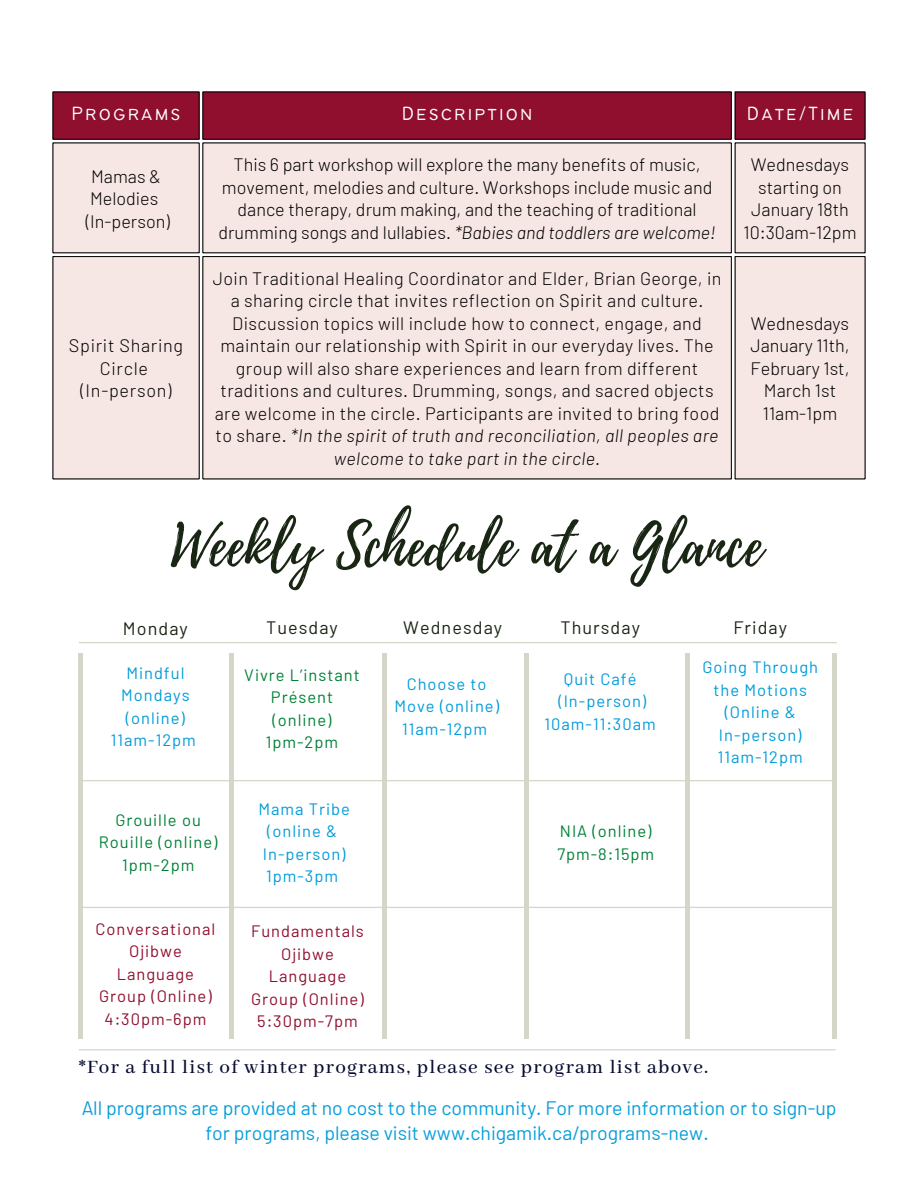
<style>
.page{position:relative;width:918px;height:1188px;background:#fff}
.page>*{position:absolute;margin:0;border:0;box-sizing:border-box;transform-origin:0 0}
.t1{font:57px "Playlist Script";color:#192614}
.t2{font:500 21px "Abhaya Libre";letter-spacing:.06em;color:#050a30}
.t3{font:300 21px "Bantayog";letter-spacing:.1em;color:#fff}
.t4{font:19.5px/24.8px "Barlow";color:#009cd9;text-align:center}
.t5{font:300 18px/22.5px "Barlow";letter-spacing:.02em;color:#000;text-align:center}
.t6{font:300 18px/22.5px "Barlow";color:#000;text-align:center}
.t7{font:18px "Barlow";letter-spacing:.06em;color:#192614}
.t8{font:300 18px/22.5px "Barlow";letter-spacing:.04em;color:#000;text-align:center}
.t9{font:16.5px/22.5px "Barlow";letter-spacing:.06em;color:#009cd9;text-align:center}
.t10{font:16.5px/22.5px "Barlow";letter-spacing:.06em;color:#900f2f;text-align:center}
.t11{font:16.5px/22.5px "Barlow";letter-spacing:.06em;color:#008037;text-align:center}
.s1{font-style:italic}
</style>
<div class="page">
<div style="left:54px;top:92px;width:811px;height:47px;background:#900f2f"></div>
<div style="left:54px;top:143px;width:811px;height:336px;background:#f6e6e4"></div>
<hr style="left:53px;top:92px;width:1px;height:47px;background:#000">
<hr style="left:199px;top:92px;width:1px;height:47px;background:#000">
<hr style="left:53px;top:92px;width:146px;height:1px;background:#000">
<hr style="left:53px;top:139px;width:146px;height:1px;background:#000">
<hr style="left:203px;top:92px;width:1px;height:47px;background:#000">
<hr style="left:731px;top:92px;width:1px;height:47px;background:#000">
<hr style="left:203px;top:92px;width:529px;height:1px;background:#000">
<hr style="left:203px;top:139px;width:529px;height:1px;background:#000">
<hr style="left:735px;top:92px;width:1px;height:47px;background:#000">
<hr style="left:865px;top:92px;width:1px;height:47px;background:#000">
<hr style="left:735px;top:92px;width:130px;height:1px;background:#000">
<hr style="left:735px;top:139px;width:130px;height:1px;background:#000">
<hr style="left:53px;top:143px;width:1px;height:110px;background:#000">
<hr style="left:199px;top:143px;width:1px;height:110px;background:#000">
<hr style="left:53px;top:143px;width:146px;height:1px;background:#000">
<hr style="left:53px;top:253px;width:146px;height:1px;background:#000">
<hr style="left:203px;top:143px;width:1px;height:110px;background:#000">
<hr style="left:731px;top:143px;width:1px;height:110px;background:#000">
<hr style="left:203px;top:143px;width:529px;height:1px;background:#000">
<hr style="left:203px;top:253px;width:529px;height:1px;background:#000">
<hr style="left:735px;top:143px;width:1px;height:110px;background:#000">
<hr style="left:865px;top:143px;width:1px;height:110px;background:#000">
<hr style="left:735px;top:143px;width:130px;height:1px;background:#000">
<hr style="left:735px;top:253px;width:130px;height:1px;background:#000">
<hr style="left:53px;top:257px;width:1px;height:222px;background:#000">
<hr style="left:199px;top:257px;width:1px;height:222px;background:#000">
<hr style="left:53px;top:256px;width:146px;height:1px;background:#000">
<hr style="left:53px;top:479px;width:146px;height:1px;background:#000">
<hr style="left:203px;top:257px;width:1px;height:222px;background:#000">
<hr style="left:731px;top:257px;width:1px;height:222px;background:#000">
<hr style="left:203px;top:256px;width:529px;height:1px;background:#000">
<hr style="left:203px;top:479px;width:529px;height:1px;background:#000">
<hr style="left:735px;top:257px;width:1px;height:222px;background:#000">
<hr style="left:865px;top:257px;width:1px;height:222px;background:#000">
<hr style="left:735px;top:256px;width:130px;height:1px;background:#000">
<hr style="left:735px;top:479px;width:130px;height:1px;background:#000">
<svg style="left:79px;top:642px;width:758px;height:1px"></svg>
<svg style="left:83px;top:907px;width:749px;height:1px"></svg>
<svg style="left:79px;top:1049px;width:757px;height:1px"></svg>
<svg style="left:83px;top:780px;width:749px;height:1px"></svg>
<div style="left:524px;top:654px;width:5px;height:385px;background:#d5d6c8"></div>
<div style="left:229px;top:654px;width:5px;height:385px;background:#d5d6c8"></div>
<hr style="left:382px;top:654px;width:4px;height:385px;background:#d5d6c8">
<div style="left:685px;top:654px;width:5px;height:385px;background:#d5d6c8"></div>
<hr style="left:79px;top:654px;width:4px;height:385px;background:#d5d6c8">
<div style="left:832px;top:654px;width:5px;height:385px;background:#d5d6c8"></div>
<p class="t3" style="left:72px;top:105px;width:111px">Programs</p>
<p class="t3" style="left:402px;top:105px;width:132px">Description</p>
<p class="t3" style="left:747px;top:105px;width:108px">Date/Time</p>
<p class="t6" style="left:86px;top:164px;width:85px;text-align:left">Mamas &amp;<br>Melodies (In-person)</p>
<p class="t6" style="left:218px;top:153px;width:499px">This 6 part workshop will explore the many benefits of music, movement, melodies and culture. Workshops include music and dance therapy, drum making, and the teaching of traditional drumming songs and lullabies. <span class="s1">*Babies and toddlers are welcome!</span></p>
<p class="t6" style="left:743px;top:153px;width:115px">Wednesdays starting on<br>January 18th<br>10:30am-12pm</p>
<p class="t8" style="left:69px;top:334px;width:116px">Spirit Sharing<br>Circle (In-person)</p>
<p class="t5" style="left:213px;top:266px;width:510px">Join Traditional Healing Coordinator and Elder, Brian George, in a sharing circle that invites reflection on Spirit and culture.<br>Discussion topics will include how to connect, engage, and maintain our relationship with Spirit in our everyday lives. The group will also share experiences and learn from different traditions and cultures. Drumming, songs, and sacred objects are welcome in the circle. Participants are invited to bring food to share. <span class="s1">*In the spirit of truth and reconciliation, all peoples are welcome to take part in the circle.</span></p>
<p class="t6" style="left:750px;top:311px;width:101px">Wednesdays<br>January 11th,<br>February 1st,<br>March 1st<br>11am-1pm</p>
<h1 class="t1" style="left:171px;top:505px;width:593px">Weekly Schedule at a Glance</h1>
<p class="t7" style="left:123px;top:617px;width:66px">Monday</p>
<p class="t7" style="left:266px;top:616px;width:73px">Tuesday</p>
<p class="t7" style="left:403px;top:616px;width:100px">Wednesday</p>
<p class="t7" style="left:560px;top:616px;width:81px">Thursday</p>
<p class="t7" style="left:733px;top:616px;width:55px">Friday</p>
<p class="t9" style="left:111px;top:661px;width:87px">Mindful<br>Mondays (online)<br>11am-12pm</p>
<p class="t9" style="left:394px;top:672px;width:106px">Choose to<br>Move (online)<br>11am-12pm</p>
<p class="t9" style="left:545px;top:667px;width:113px">Quit Café (In-person)<br>10am-11:30am</p>
<p class="t9" style="left:702px;top:656px;width:117px">Going Through the Motions (Online &amp;<br>In-person)<br>11am-12pm</p>
<p class="t11" style="left:244px;top:663px;width:117px">Vivre L’instant<br>Présent (online)<br>1pm-2pm</p>
<p class="t11" style="left:99px;top:808px;width:120px">Grouille ou<br>Rouille (online)<br>1pm-2pm</p>
<p class="t9" style="left:258px;top:797px;width:93px;text-align:left">Mama Tribe (online &amp;<br>In-person)<br>1pm-3pm</p>
<p class="t10" style="left:95px;top:917px;width:121px">Conversational<br>Ojibwe<br>Language<br>Group (Online)<br>4:30pm-6pm</p>
<p class="t10" style="left:251px;top:919px;width:114px">Fundamentals<br>Ojibwe<br>Language<br>Group (Online)<br>5:30pm-7pm</p>
<p class="t11" style="left:557px;top:819px;width:98px;text-align:left">NIA (online)<br>7pm-8:15pm</p>
<p class="t2" style="left:79px;top:1056px;width:631px">*For a full list of winter programs, please see program list above.</p>
<p class="t4" style="left:81px;top:1095px;width:757px">All programs are provided at no cost to the community. For more information or to sign-up for programs, please visit www.chigamik.ca/programs-new.</p>
</div>
